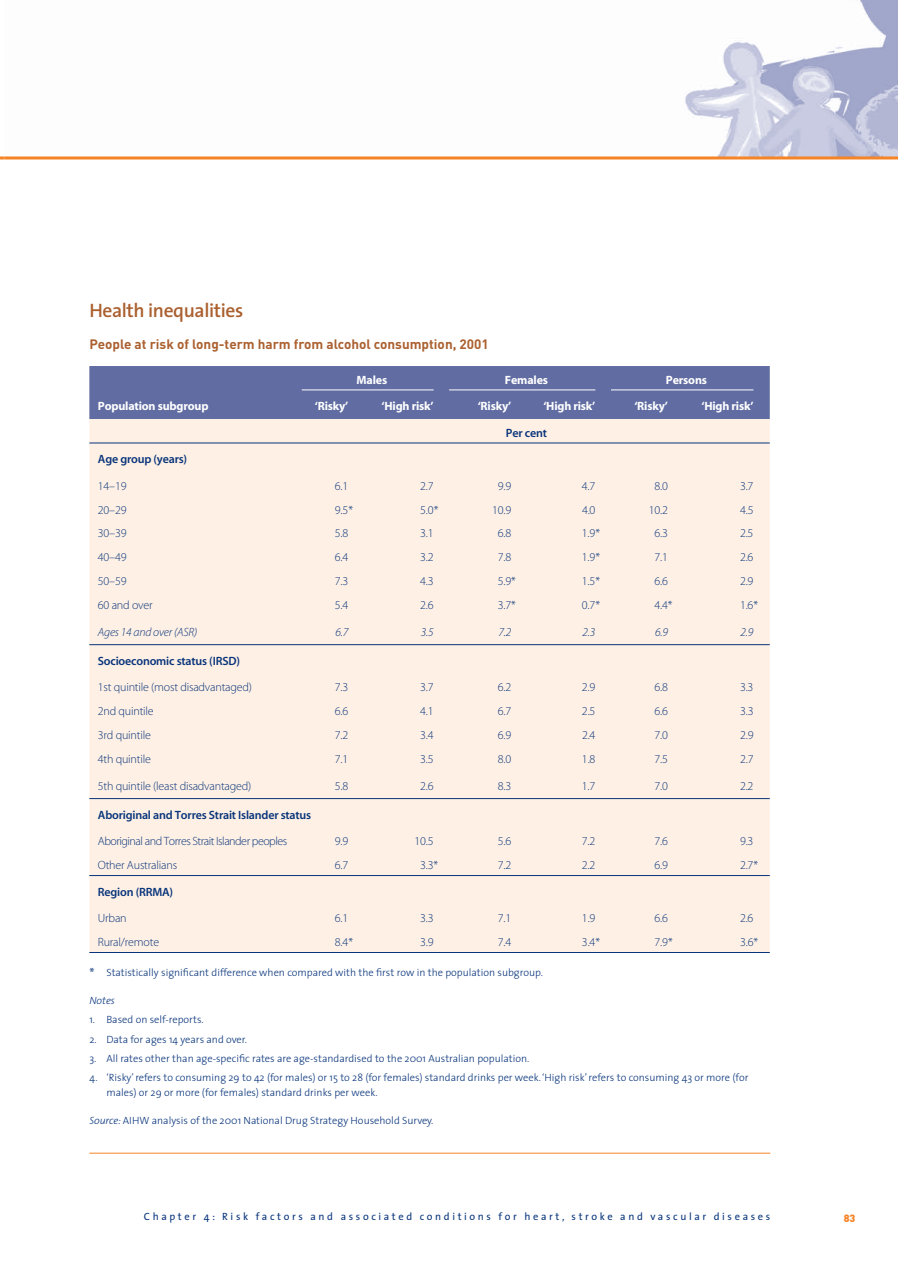
<style>
.page{position:relative;width:898px;height:1268px;background:#fff}
.page>*{position:absolute;margin:0;border:0;box-sizing:border-box;transform-origin:0 0}
.t1{font:600 19.5px "The Sans";letter-spacing:-.02em;color:#ab602f}
.t2{font:700 13.5px "DIN";color:#ab602f}
.t3{font:12px "Myriad MM 215 600";letter-spacing:-.015em;color:#08347b}
.t4{font:12px "Myriad MM 565 600";letter-spacing:-.015em;color:#08347b}
.t5{font:12px "Myriad MM 700 600";letter-spacing:-.015em;color:#fff}
.t6{font:12px "Myriad MM 215 600";letter-spacing:-.04em;color:#08347b}
.t7{font:12px "Myriad MM It 215 600";letter-spacing:-.015em;color:#08347b}
.t8{font:300 10.5px/15px "The Sans";color:#08347b}
.t9{font:10.5px "The Sans";letter-spacing:.25em;color:#08347b}
.t10{font:italic 300 10.5px "The Sans";color:#08347b}
.t11{font:900 10.5px "DIN";color:#f58427}
.s1{font-family:"Myriad MM 400 600";font-weight:400;font-size:12px}
.s2{font-style:italic}
</style>
<div class="page">
<img style="left:685px;top:0;width:212px;height:156px">
<svg style="left:0;top:156px;width:4px;height:3px"></svg>
<hr style="left:4px;top:156px;width:893px;height:3px;background:#f58427">
<hr style="left:89px;top:1153px;width:681px;height:1px;background:#f58427">
<div style="left:89px;top:366px;width:680px;height:53px;background:#606ca2"></div>
<div style="left:89px;top:419px;width:680px;height:533px;background:#fef0e4"></div>
<hr style="left:301px;top:389px;width:132px;height:1px;background:#fff">
<hr style="left:449px;top:389px;width:146px;height:1px;background:#fff">
<hr style="left:610px;top:389px;width:143px;height:1px;background:#fff">
<hr style="left:89px;top:443px;width:680px;height:1px;background:#08347b">
<hr style="left:89px;top:644px;width:680px;height:1px;background:#08347b">
<hr style="left:89px;top:798px;width:680px;height:1px;background:#08347b">
<hr style="left:89px;top:875px;width:680px;height:1px;background:#08347b">
<hr style="left:89px;top:952px;width:680px;height:1px;background:#08347b">
<svg style="left:896px;top:0;width:2px;height:6px"></svg>
<h1 class="t1" style="left:89px;top:303px;width:155px">Health inequalities</h1>
<p class="t2" style="left:89px;top:339px;width:401px">People at risk of long-term harm from alcohol consumption, 2001</p>
<p class="t5" style="left:356px;top:375px;width:32px">Males</p>
<p class="t5" style="left:505px;top:375px;width:45px">Females</p>
<p class="t5" style="left:665px;top:375px;width:43px">Persons</p>
<p class="t5" style="left:98px;top:401px;width:112px">Population subgroup</p>
<p class="t5" style="left:315px;top:401px;width:35px">‘Risky’</p>
<p class="t5" style="left:381px;top:401px;width:54px">‘High risk’</p>
<p class="t5" style="left:477px;top:401px;width:35px">‘Risky’</p>
<p class="t5" style="left:543px;top:401px;width:54px">‘High risk’</p>
<p class="t5" style="left:634px;top:401px;width:35px">‘Risky’</p>
<p class="t5" style="left:701px;top:401px;width:54px">‘High risk’</p>
<p class="t4" style="left:506px;top:428px;width:43px">Per cent</p>
<p class="t4" style="left:98px;top:454px;width:91px">Age group (years)</p>
<p class="t3" style="left:98px;top:481px;width:30px">14–19</p>
<p class="t3" style="left:335px;top:481px;width:15px">6.1</p>
<p class="t3" style="left:420px;top:481px;width:15px">2.7</p>
<p class="t3" style="left:497px;top:481px;width:15px">9.9</p>
<p class="t3" style="left:581px;top:481px;width:15px">4.7</p>
<p class="t3" style="left:654px;top:481px;width:15px">8.0</p>
<p class="t3" style="left:739px;top:481px;width:15px">3.7</p>
<p class="t3" style="left:98px;top:505px;width:30px">20–29</p>
<p class="t3" style="left:335px;top:505px;width:20px">9.5*</p>
<p class="t3" style="left:420px;top:505px;width:20px">5.0*</p>
<p class="t3" style="left:492px;top:505px;width:21px">10.9</p>
<p class="t3" style="left:581px;top:505px;width:15px">4.0</p>
<p class="t3" style="left:648px;top:505px;width:21px">10.2</p>
<p class="t3" style="left:739px;top:505px;width:15px">4.5</p>
<p class="t3" style="left:98px;top:529px;width:30px">30–39</p>
<p class="t3" style="left:335px;top:529px;width:15px">5.8</p>
<p class="t3" style="left:420px;top:529px;width:15px">3.1</p>
<p class="t3" style="left:497px;top:529px;width:15px">6.8</p>
<p class="t3" style="left:581px;top:529px;width:20px">1.9*</p>
<p class="t3" style="left:654px;top:529px;width:15px">6.3</p>
<p class="t3" style="left:739px;top:529px;width:15px">2.5</p>
<p class="t3" style="left:98px;top:553px;width:30px">40–49</p>
<p class="t3" style="left:335px;top:553px;width:15px">6.4</p>
<p class="t3" style="left:420px;top:553px;width:15px">3.2</p>
<p class="t3" style="left:497px;top:553px;width:15px">7.8</p>
<p class="t3" style="left:581px;top:553px;width:20px">1.9*</p>
<p class="t3" style="left:654px;top:553px;width:15px">7.1</p>
<p class="t3" style="left:739px;top:553px;width:15px">2.6</p>
<p class="t3" style="left:98px;top:577px;width:30px">50–59</p>
<p class="t3" style="left:335px;top:577px;width:15px">7.3</p>
<p class="t3" style="left:420px;top:577px;width:15px">4.3</p>
<p class="t3" style="left:497px;top:577px;width:20px">5.9*</p>
<p class="t3" style="left:581px;top:577px;width:20px">1.5*</p>
<p class="t3" style="left:654px;top:577px;width:15px">6.6</p>
<p class="t3" style="left:739px;top:577px;width:15px">2.9</p>
<p class="t3" style="left:98px;top:600px;width:56px">60 and over</p>
<p class="t3" style="left:335px;top:600px;width:15px">5.4</p>
<p class="t3" style="left:420px;top:600px;width:15px">2.6</p>
<p class="t3" style="left:497px;top:600px;width:20px">3.7*</p>
<p class="t3" style="left:581px;top:600px;width:20px">0.7*</p>
<p class="t3" style="left:654px;top:600px;width:20px">4.4*</p>
<p class="t3" style="left:739px;top:600px;width:20px">1.6*</p>
<p class="t7" style="left:98px;top:627px;width:101px">Ages 14 and over (ASR)</p>
<p class="t7" style="left:335px;top:627px;width:14px">6.7</p>
<p class="t7" style="left:420px;top:627px;width:14px">3.5</p>
<p class="t7" style="left:498px;top:627px;width:14px">7.2</p>
<p class="t7" style="left:582px;top:627px;width:14px">2.3</p>
<p class="t7" style="left:654px;top:627px;width:14px">6.9</p>
<p class="t7" style="left:740px;top:627px;width:14px">2.9</p>
<p class="t4" style="left:98px;top:656px;width:144px">Socioeconomic status (IRSD)</p>
<p class="t3" style="left:98px;top:683px;width:156px">1st quintile (most disadvantaged)</p>
<p class="t3" style="left:335px;top:683px;width:15px">7.3</p>
<p class="t3" style="left:420px;top:683px;width:15px">3.7</p>
<p class="t3" style="left:497px;top:683px;width:15px">6.2</p>
<p class="t3" style="left:581px;top:683px;width:15px">2.9</p>
<p class="t3" style="left:654px;top:683px;width:15px">6.8</p>
<p class="t3" style="left:739px;top:683px;width:15px">3.3</p>
<p class="t3" style="left:98px;top:706px;width:57px">2nd quintile</p>
<p class="t3" style="left:335px;top:706px;width:15px">6.6</p>
<p class="t3" style="left:420px;top:706px;width:15px">4.1</p>
<p class="t3" style="left:497px;top:706px;width:15px">6.7</p>
<p class="t3" style="left:581px;top:706px;width:15px">2.5</p>
<p class="t3" style="left:654px;top:706px;width:15px">6.6</p>
<p class="t3" style="left:739px;top:706px;width:15px">3.3</p>
<p class="t3" style="left:98px;top:730px;width:54px">3rd quintile</p>
<p class="t3" style="left:335px;top:730px;width:15px">7.2</p>
<p class="t3" style="left:420px;top:730px;width:15px">3.4</p>
<p class="t3" style="left:497px;top:730px;width:15px">6.9</p>
<p class="t3" style="left:581px;top:730px;width:15px">2.4</p>
<p class="t3" style="left:654px;top:730px;width:15px">7.0</p>
<p class="t3" style="left:739px;top:730px;width:15px">2.9</p>
<p class="t3" style="left:98px;top:754px;width:54px">4th quintile</p>
<p class="t3" style="left:335px;top:754px;width:15px">7.1</p>
<p class="t3" style="left:420px;top:754px;width:15px">3.5</p>
<p class="t3" style="left:497px;top:754px;width:15px">8.0</p>
<p class="t3" style="left:581px;top:754px;width:15px">1.8</p>
<p class="t3" style="left:654px;top:754px;width:15px">7.5</p>
<p class="t3" style="left:739px;top:754px;width:15px">2.7</p>
<p class="t3" style="left:98px;top:781px;width:155px">5th quintile (least disadvantaged)</p>
<p class="t3" style="left:335px;top:781px;width:15px">5.8</p>
<p class="t3" style="left:420px;top:781px;width:15px">2.6</p>
<p class="t3" style="left:497px;top:781px;width:15px">8.3</p>
<p class="t3" style="left:581px;top:781px;width:15px">1.7</p>
<p class="t3" style="left:654px;top:781px;width:15px">7.0</p>
<p class="t3" style="left:739px;top:781px;width:15px">2.2</p>
<p class="t4" style="left:98px;top:810px;width:215px">Aboriginal and Torres Strait Islander status</p>
<p class="t6" style="left:98px;top:836px;width:191px">Aboriginal and Torres Strait Islander peoples</p>
<p class="t3" style="left:335px;top:836px;width:15px">9.9</p>
<p class="t3" style="left:414px;top:836px;width:21px">10.5</p>
<p class="t3" style="left:497px;top:836px;width:15px">5.6</p>
<p class="t3" style="left:581px;top:836px;width:15px">7.2</p>
<p class="t3" style="left:654px;top:836px;width:15px">7.6</p>
<p class="t3" style="left:739px;top:836px;width:15px">9.3</p>
<p class="t3" style="left:98px;top:860px;width:81px">Other Australians</p>
<p class="t3" style="left:335px;top:860px;width:15px">6.7</p>
<p class="t3" style="left:420px;top:860px;width:20px">3.3*</p>
<p class="t3" style="left:497px;top:860px;width:15px">7.2</p>
<p class="t3" style="left:581px;top:860px;width:15px">2.2</p>
<p class="t3" style="left:654px;top:860px;width:15px">6.9</p>
<p class="t3" style="left:739px;top:860px;width:20px">2.7*</p>
<p class="t4" style="left:98px;top:887px;width:77px">Region (RRMA)</p>
<p class="t3" style="left:98px;top:913px;width:30px">Urban</p>
<p class="t3" style="left:335px;top:913px;width:15px">6.1</p>
<p class="t3" style="left:420px;top:913px;width:15px">3.3</p>
<p class="t3" style="left:497px;top:913px;width:15px">7.1</p>
<p class="t3" style="left:581px;top:913px;width:15px">1.9</p>
<p class="t3" style="left:654px;top:913px;width:15px">6.6</p>
<p class="t3" style="left:739px;top:913px;width:15px">2.6</p>
<p class="t3" style="left:98px;top:937px;width:63px">Rural/remote</p>
<p class="t3" style="left:335px;top:937px;width:20px">8.4*</p>
<p class="t3" style="left:420px;top:937px;width:15px">3.9</p>
<p class="t3" style="left:497px;top:937px;width:15px">7.4</p>
<p class="t3" style="left:581px;top:937px;width:20px">3.4*</p>
<p class="t3" style="left:654px;top:937px;width:20px">7.9*</p>
<p class="t3" style="left:739px;top:937px;width:20px">3.6*</p>
<p class="t8" style="left:89px;top:966px;width:455px"><span class="s1">*</span> Statistically significant difference when compared with the first row in the population subgroup.</p>
<p class="t10" style="left:89px;top:996px;width:27px">Notes</p>
<p class="t8" style="left:89px;top:1013px;width:116px">1. Based on self-reports.</p>
<p class="t8" style="left:89px;top:1032px;width:159px">2. Data for ages 14 years and over.</p>
<p class="t8" style="left:89px;top:1052px;width:441px">3. All rates other than age-specific rates are age-standardised to the 2001 Australian population.</p>
<p class="t8" style="left:106px;top:1071px;width:643px;text-indent:-17px">4. ‘Risky’ refers to consuming 29 to 42 (for males) or 15 to 28 (for females) standard drinks per week. ‘High risk’ refers to consuming 43 or more (for males) or 29 or more (for females) standard drinks per week.</p>
<p class="t8" style="left:89px;top:1114px;width:345px"><span class="s2">Source:</span> AIHW analysis of the 2001 National Drug Strategy Household Survey.</p>
<p class="t9" style="left:144px;top:1213px;width:627px">Chapter 4: Risk factors and associated conditions for heart, stroke and vascular diseases</p>
<p class="t11" style="left:843px;top:1214px;width:13px">83</p>
</div>
